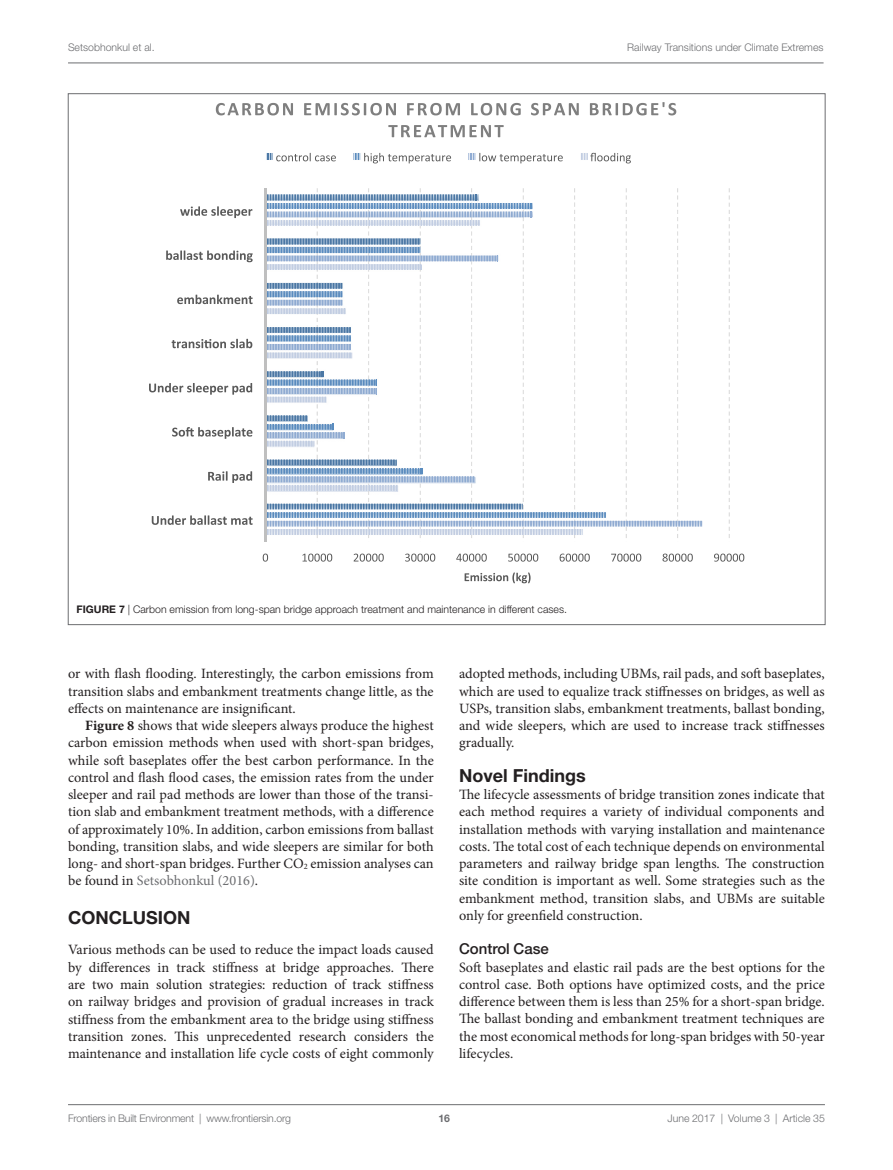
<style>
.page{position:relative;width:893px;height:1170px;background:#fff}
.page>*{position:absolute;margin:0;border:0;box-sizing:border-box;transform-origin:0 0}
.t1{font:700 18px "Helvetica Neue LT Std";color:#231f20}
.t2{font:500 15px "Helvetica Neue LT Std";color:#231f20}
.t3{font:14.25px/17.2px "Minion Pro";color:#231f20;text-align:justify}
.t4{font:300 10.5px "Helvetica Neue LT Std";color:#6c6d70}
.t5{font:300 10.5px "Helvetica Neue LT Std";color:#231f20}
.t6{font:700 10.5px "Helvetica Neue LT Std";color:#6c6d70}
.s1{font-weight:700}
.s2{color:#6c6d70}
</style>
<div class="page">
<img style="left:626px;top:211px;width:52px;height:219px">
<img style="left:523px;top:220px;width:52px;height:282px">
<svg style="left:267px;top:335px;width:209px;height:167px"></svg>
<img style="left:270px;top:226px;width:202px;height:109px">
<svg style="left:267px;top:503px;width:435px;height:32px"></svg>
<svg style="left:267px;top:459px;width:207px;height:32px"></svg>
<svg style="left:267px;top:415px;width:78px;height:31px"></svg>
<svg style="left:267px;top:371px;width:111px;height:31px"></svg>
<svg style="left:267px;top:327px;width:85px;height:31px"></svg>
<svg style="left:267px;top:283px;width:78px;height:31px"></svg>
<svg style="left:267px;top:238px;width:231px;height:32px"></svg>
<svg style="left:267px;top:194px;width:266px;height:32px"></svg>
<hr style="left:265px;top:188px;width:2px;height:353px;background:#bfbfbf">
<svg style="left:263px;top:553px;width:5px;height:8px"></svg>
<svg style="left:302px;top:553px;width:30px;height:8px"></svg>
<svg style="left:354px;top:553px;width:30px;height:8px"></svg>
<svg style="left:405px;top:553px;width:30px;height:8px"></svg>
<svg style="left:456px;top:553px;width:31px;height:8px"></svg>
<svg style="left:508px;top:553px;width:30px;height:8px"></svg>
<svg style="left:560px;top:553px;width:30px;height:8px"></svg>
<svg style="left:611px;top:553px;width:30px;height:8px"></svg>
<svg style="left:662px;top:553px;width:31px;height:8px"></svg>
<svg style="left:714px;top:553px;width:30px;height:8px"></svg>
<svg style="left:152px;top:515px;width:101px;height:10px"></svg>
<svg style="left:208px;top:471px;width:44px;height:12px"></svg>
<svg style="left:172px;top:427px;width:80px;height:12px"></svg>
<svg style="left:149px;top:383px;width:103px;height:11px"></svg>
<svg style="left:172px;top:339px;width:80px;height:9px"></svg>
<svg style="left:177px;top:294px;width:76px;height:10px"></svg>
<svg style="left:166px;top:250px;width:87px;height:12px"></svg>
<svg style="left:180px;top:206px;width:72px;height:12px"></svg>
<svg style="left:465px;top:572px;width:66px;height:11px"></svg>
<svg style="left:216px;top:102px;width:460px;height:13px"></svg>
<svg style="left:388px;top:125px;width:116px;height:12px"></svg>
<svg style="left:266px;top:153px;width:70px;height:8px"></svg>
<svg style="left:353px;top:153px;width:98px;height:10px"></svg>
<svg style="left:469px;top:153px;width:94px;height:10px"></svg>
<svg style="left:581px;top:153px;width:50px;height:10px"></svg>
<hr style="left:68px;top:63px;width:756px;height:1px;background:#6c6d70">
<hr style="left:68px;top:1104px;width:757px;height:1px;background:#6c6d70">
<p class="t4" style="left:68px;top:41px;width:88px">Setsobhonkul et al.</p>
<p class="t4" style="left:627px;top:41px;width:198px">Railway Transitions under Climate Extremes</p>
<p class="t5" style="left:77px;top:603px;width:492px"><span class="s1">Figure 7</span> | Carbon emission from long-span bridge approach treatment and maintenance in different cases.</p>
<p class="t3" style="left:68px;top:665px;width:367px">or with flash flooding. Interestingly, the carbon emissions from transition slabs and embankment treatments change little, as the effects on maintenance are insignificant.</p>
<p class="t3" style="left:68px;top:717px;width:367px;text-indent:17px"><span class="s1">Figure 8</span> shows that wide sleepers always produce the highest carbon emission methods when used with short-span bridges, while soft baseplates offer the best carbon performance. In the control and flash flood cases, the emission rates from the under sleeper and rail pad methods are lower than those of the transi&shy;tion slab and embankment treatment methods, with a difference of approximately 10%. In addition, carbon emissions from ballast bonding, transition slabs, and wide sleepers are similar for both long- and short-span bridges. Further CO<sub>2</sub> emission analyses can be found in <span class="s2">Setsobhonkul (2016)</span>.</p>
<p class="t1" style="left:68px;top:906px;width:40px">CONCLUSI</p>
<p class="t1" style="left:163px;top:906px;width:26px">ON</p>
<p class="t3" style="left:68px;top:941px;width:367px">Various methods can be used to reduce the impact loads caused by differences in track stiffness at bridge approaches. There are two main solution strategies: reduction of track stiffness on railway bridges and provision of gradual increases in track stiffness from the embankment area to the bridge using stiffness transition zones. This unprecedented research considers the maintenance and installation life cycle costs of eight commonly</p>
<p class="t3" style="left:459px;top:665px;width:367px">adopted methods, including UBMs, rail pads, and soft baseplates, which are used to equalize track stiffnesses on bridges, as well as USPs, transition slabs, embankment treatments, ballast bonding, and wide sleepers, which are used to increase track stiffnesses gradually.</p>
<p class="t1" style="left:459px;top:764px;width:128px">Novel Findings</p>
<p class="t3" style="left:459px;top:786px;width:367px">The lifecycle assessments of bridge transition zones indicate that each method requires a variety of individual components and installation methods with varying installation and maintenance costs. The total cost of each technique depends on environmental parameters and railway bridge span lengths. The construction site condition is important as well. Some strategies such as the embankment method, transition slabs, and UBMs are suitable only for greenfield construction.</p>
<p class="t2" style="left:459px;top:940px;width:91px">Control Case</p>
<p class="t3" style="left:459px;top:958px;width:367px">Soft baseplates and elastic rail pads are the best options for the control case. Both options have optimized costs, and the price difference between them is less than 25% for a short-span bridge.<br>The ballast bonding and embankment treatment techniques are the most economical methods for long-span bridges with 50-year lifecycles.</p>
<p class="t4" style="left:68px;top:1111px;width:225px">Frontiers in Built Environment | www.frontiersin.org</p>
<p class="t4" style="left:667px;top:1111px;width:159px">June 2017 | Volume 3 | Article 35</p>
<p class="t6" style="left:439px;top:1111px;width:13px">16</p>
</div>
